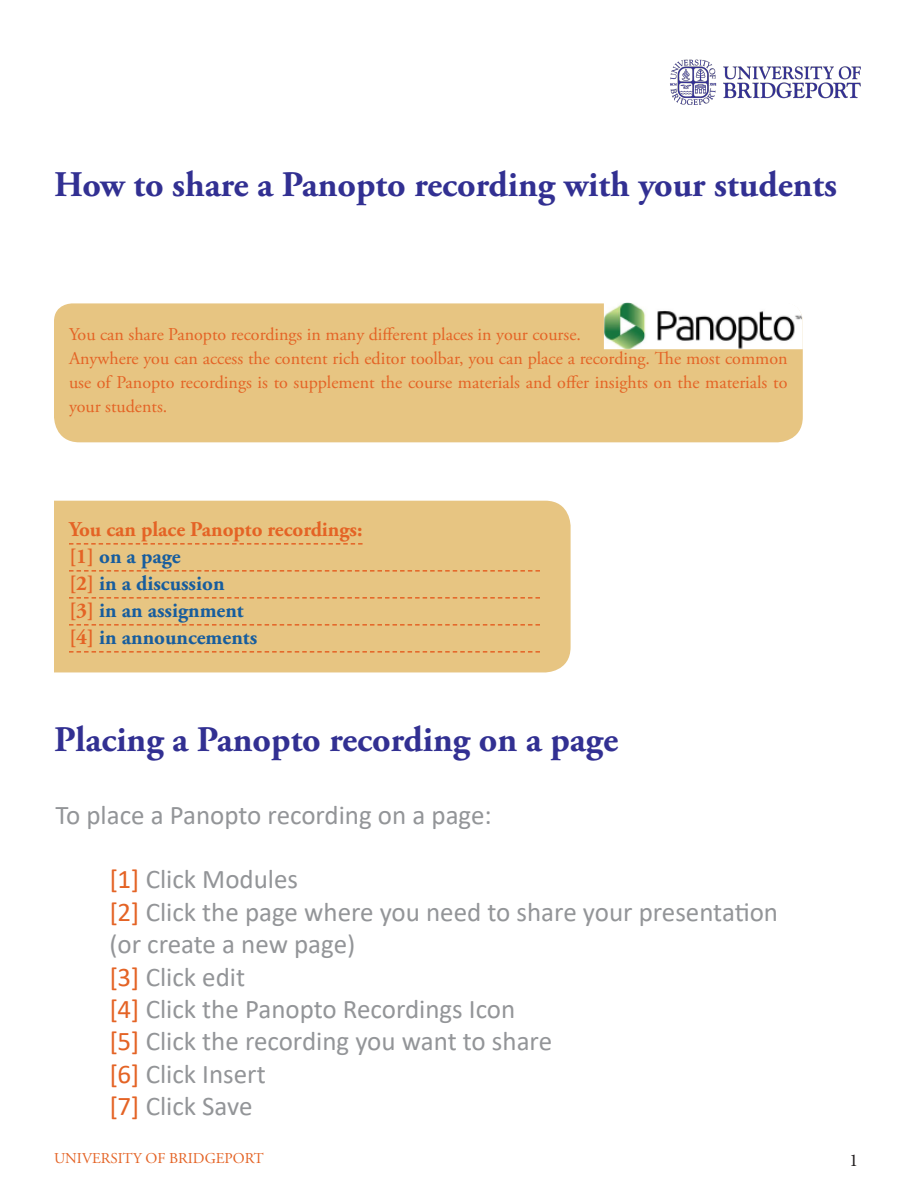
<style>
.page{position:relative;width:918px;height:1188px;background:#fff}
.page>*{position:absolute;margin:0;border:0;box-sizing:border-box;transform-origin:0 0}
.t1{font:700 36px "Adobe Garamond Pro";color:#323092}
.t2{font:27px "Calibri";color:#939598}
.bps{font:700 21px "Adobe Garamond Pro";color:#175d9e}
.bps-2{font:700 21px "Adobe Garamond Pro";color:#e46325}
.t3{font:18px/24px "Adobe Garamond Pro";color:#e46325;text-align:justify}
.t4{font:18px "Minion Pro";color:#231f20}
.t5{font:15px "Adobe Garamond Pro";color:#e46325}
.s1{color:#e46325}
</style>
<div class="page">
<img style="left:670px;top:59px;width:191px;height:46px">
<div style="left:54px;top:303px;width:749px;height:139px;background:#e7c582"></div>
<img style="left:604px;top:303px;width:199px;height:46px">
<div style="left:54px;top:501px;width:517px;height:171px;background:#e7c582"></div>
<svg style="left:69px;top:543px;width:294px;height:2px"></svg>
<svg style="left:69px;top:570px;width:471px;height:2px"></svg>
<svg style="left:69px;top:597px;width:471px;height:2px"></svg>
<svg style="left:69px;top:624px;width:471px;height:2px"></svg>
<svg style="left:69px;top:651px;width:471px;height:2px"></svg>
<p class="t1" style="left:54px;top:164px;width:785px">How to share a Panopto recording with your students</p>
<p class="t3" style="left:69px;top:323px;width:514px">You can share Panopto recordings in many different places in your course.</p>
<p class="t3" style="left:69px;top:347px;width:720px">Anywhere you can access the content rich editor toolbar, you can place a recording. The most common use of Panopto recordings is to supplement the course materials and offer insights on the materials to your students.</p>
<p class="bps-2" style="left:69px;top:517px;width:295px">You can place Panopto recordings:</p>
<p class="bps" style="left:69px;top:544px;width:113px"><span class="s1">[1]</span> on a page</p>
<p class="bps" style="left:69px;top:571px;width:157px"><span class="s1">[2]</span> in a discussion</p>
<p class="bps" style="left:69px;top:598px;width:176px"><span class="s1">[3]</span> in an assignment</p>
<p class="bps" style="left:69px;top:625px;width:190px"><span class="s1">[4]</span> in announcements</p>
<p class="t1" style="left:54px;top:719px;width:566px">Placing a Panopto recording on a page</p>
<p class="t2" style="left:55px;top:796px;width:438px">To place a Panopto recording on a page:</p>
<p class="t2" style="left:109px;top:861px;width:190px"><span class="s1">[1]</span> Click Modules</p>
<p class="t2" style="left:109px;top:893px;width:670px"><span class="s1">[2]</span> Click the page where you need to share your presentation</p>
<p class="t2" style="left:109px;top:926px;width:247px">(or create a new page)</p>
<p class="t2" style="left:109px;top:958px;width:137px"><span class="s1">[3]</span> Click edit</p>
<p class="t2" style="left:109px;top:990px;width:408px"><span class="s1">[4]</span> Click the Panopto Recordings Icon</p>
<p class="t2" style="left:109px;top:1023px;width:444px"><span class="s1">[5]</span> Click the recording you want to share</p>
<p class="t2" style="left:109px;top:1055px;width:158px"><span class="s1">[6]</span> Click Insert</p>
<p class="t2" style="left:109px;top:1088px;width:145px"><span class="s1">[7]</span> Click Save</p>
<p class="t5" style="left:54px;top:1150px;width:211px">UNIVERSITY OF BRIDGEPORT</p>
<p class="t4" style="left:850px;top:1149px;width:10px">1</p>
</div>
